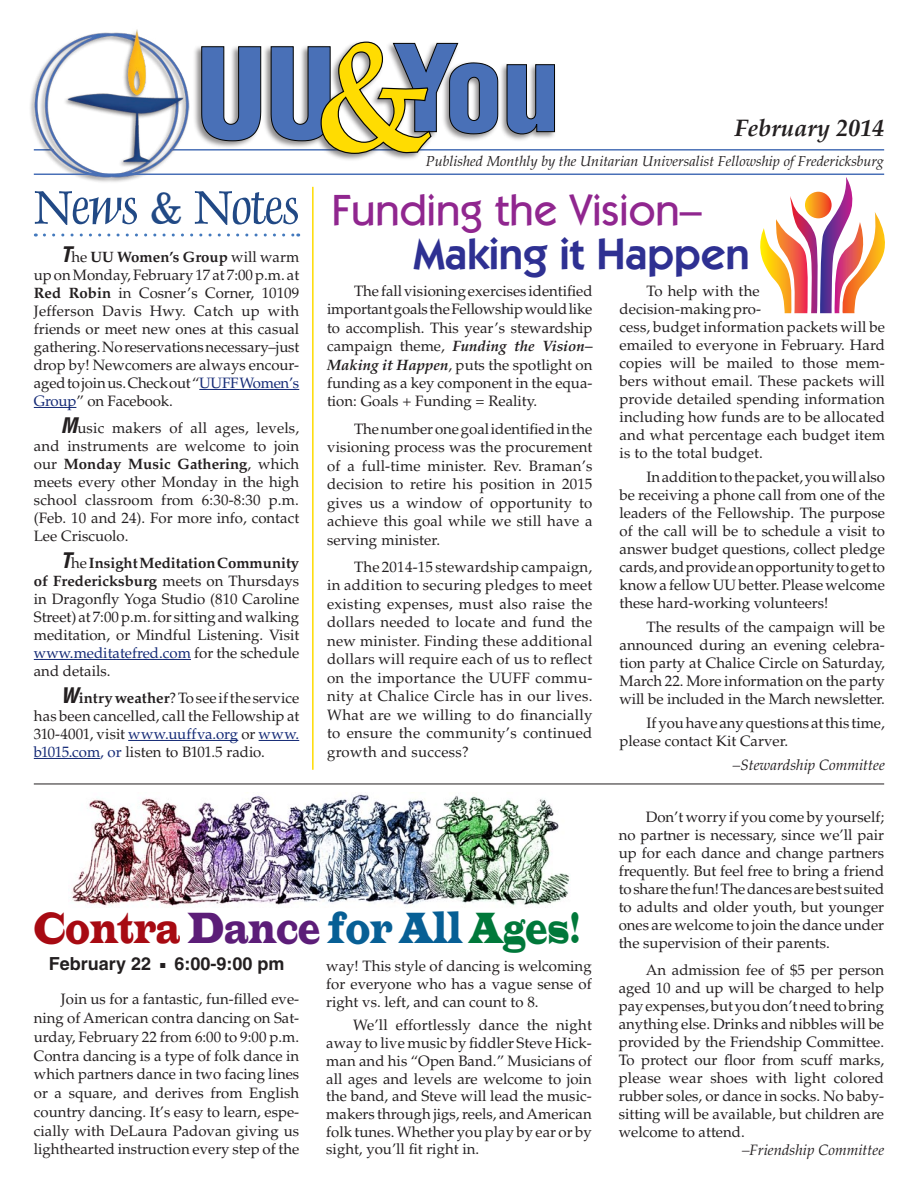
<style>
.page{position:relative;width:918px;height:1188px;background:#fff}
.page>*{position:absolute;margin:0;border:0;box-sizing:border-box;transform-origin:0 0}
.t1{font:54px "Dauphin";letter-spacing:-.03em;color:#214985;scale:.96 1}
.t2{font:45px "Latin Wide";color:#a70a12;scale:.55 1}
.t3{font:500 43.8px "Itc Kabel";color:#90268f}
.t4{font:600 43.8px "Itc Kabel";color:#2e3092}
.t5{font:italic 700 24px "Palatino";color:#231f20}
.t6{font:700 18px "Helvetica";color:#231f20}
.t7{font:15px/18px "Palatino";color:#231f20;text-align:justify}
.t8{font:italic 15px "Palatino";color:#231f20}
.t9{font:italic 14.4px "Palatino";color:#231f20}
.s1{font-size:51px}
.s2{font-family:"Helvetica";font-weight:700;font-style:italic;font-stretch:condensed;font-size:21px}
.s3{font-weight:700}
.s4{color:#142a76}
.s5{font-weight:700;font-style:italic}
.s6{color:#5c1d78}
.s7{color:#075f95}
.s8{color:#00783a}
</style>
<div class="page">
<hr style="left:312px;top:187px;width:2px;height:583px;background:#ffdc01">
<hr style="left:170px;top:149px;width:714px;height:2px;background:#4970b7">
<img style="left:30px;top:29px;width:170px;height:153px">
<div style="left:192px;top:39px;width:366px;height:124px;background:#231f20;opacity:.5"></div>
<svg style="left:506px;top:64px;width:49px;height:71px;background:#5975a9"></svg>
<svg style="left:201px;top:46px;width:61px;height:96px;background:#6983b3"></svg>
<svg style="left:270px;top:41px;width:229px;height:114px"></svg>
<hr style="left:34px;top:174px;width:850px;height:1px;background:#4970b7">
<hr style="left:199px;top:389px;width:100px;height:1px;background:#142a76">
<hr style="left:34px;top:407px;width:42px;height:1px;background:#142a76">
<hr style="left:34px;top:659px;width:157px;height:1px;background:#142a76">
<hr style="left:128px;top:740px;width:110px;height:1px;background:#142a76">
<hr style="left:259px;top:740px;width:40px;height:1px;background:#142a76">
<hr style="left:34px;top:758px;width:66px;height:1px;background:#142a76">
<svg style="left:44px;top:234px;width:255px;height:3px"></svg>
<img style="left:71px;top:794px;width:498px;height:112px">
<svg style="left:760px;top:177px;width:125px;height:136px"></svg>
<svg style="left:805px;top:192px;width:27px;height:26px"></svg>
<hr style="left:34px;top:784px;width:850px;height:1px;background:#231f20">
<h1 class="t1" style="left:34px;top:173px;width:278px">News <span class="s1">&amp;</span> Notes</h1>
<p class="t7" style="left:34px;top:248px;width:267px;text-indent:27px"><span class="s2">T</span>he <span class="s3">UU Women’s Group</span> will warm up on Monday, February 17 at 7:00 p.m. at <span class="s3">Red Robin</span> in Cosner’s Corner, 10109<br>Jefferson Davis Hwy. Catch up with friends or meet new ones at this casual gathering. No reservations necessary–just drop by! Newcomers are always encour&shy;aged to join us. Check out “<span class="s4">UUFF Women’s Group</span>” on Facebook.</p>
<p class="t7" style="left:34px;top:419px;width:267px;text-indent:27px"><span class="s2">M</span>usic makers of all ages, levels, and instruments are welcome to join our <span class="s3">Monday Music Gathering</span>, which meets every other Monday in the high school classroom from 6:30-8:30 p.m. (Feb. 10 and 24). For more info, contact Lee Criscuolo.</p>
<p class="t7" style="left:34px;top:554px;width:267px;text-indent:27px"><span class="s2">T</span>he <span class="s3">InsightMeditation Community of Fredericksburg</span> meets on Thursdays in Dragonfly Yoga Studio (810 Caroline Street) at 7:00 p.m. for sitting and walking meditation, or Mindful Listening. Visit <span class="s4">www.meditatefred.com</span> for the schedule and details.</p>
<p class="t7" style="left:34px;top:689px;width:267px;text-indent:27px"><span class="s2">W</span><span class="s3">intry weather</span>? To see if the service has been cancelled, call the Fellowship at 310-4001, visit <span class="s4">www.uuffva.org</span> or <span class="s4">www. b1015.com, or</span> listen to B101.5 radio.</p>
<h3 class="t5" style="left:735px;top:114px;width:151px">February 2014</h3>
<p class="t9" style="left:426px;top:153px;width:460px">Published Monthly by the Unitarian Universalist Fellowship of Fredericksburg</p>
<h3 class="t3" style="left:332px;top:184px;width:372px">Funding the Vision–</h3>
<h3 class="t4" style="left:414px;top:228px;width:338px">Making it Happen</h3>
<p class="t7" style="left:327px;top:282px;width:267px;line-height:18.5px;text-indent:27px">The fall visioning exercises identified important goals the Fellowship would like to accomplish. This year’s stewardship campaign theme, <span class="s5">Funding the Vision– Making it Happen</span>, puts the spotlight on funding as a key component in the equa&shy;tion: Goals + Funding = Reality.</p>
<p class="t7" style="left:327px;top:420px;width:267px;line-height:18.5px;text-indent:27px">The number one goal identified in the visioning process was the procurement of a full-time minister. Rev. Braman’s decision to retire his position in 2015 gives us a window of opportunity to achieve this goal while we still have a serving minister.</p>
<p class="t7" style="left:327px;top:558px;width:267px;line-height:18.5px;text-indent:27px">The 2014-15 stewardship campaign, in addition to securing pledges to meet existing expenses, must also raise the dollars needed to locate and fund the new minister. Finding these additional dollars will require each of us to reflect on the importance the UUFF commu&shy;nity at Chalice Circle has in our lives.<br>What are we willing to do financially to ensure the community’s continued growth and success?</p>
<p class="t7" style="left:620px;top:282px;width:267px;text-align:left;text-indent:27px">To help with the<br>decision-making pro-<br>cess, budget information packets will be emailed to everyone in February. Hard copies will be mailed to those mem&shy;bers without email. These packets will provide detailed spending information including how funds are to be allocated and what percentage each budget item is to the total budget.</p>
<p class="t7" style="left:620px;top:468px;width:267px;text-indent:27px">In addition to the packet, you will also be receiving a phone call from one of the leaders of the Fellowship. The purpose of the call will be to schedule a visit to answer budget questions, collect pledge cards, and provide an opportunity to get to know a fellow UU better. Please welcome these hard-working volunteers!</p>
<p class="t7" style="left:620px;top:618px;width:267px;text-indent:27px">The results of the campaign will be announced during an evening celebra&shy;tion party at Chalice Circle on Saturday, March 22. More information on the party will be included in the March newsletter.</p>
<p class="t7" style="left:620px;top:714px;width:267px;text-indent:27px">If you have any questions at this time, please contact Kit Carver.</p>
<p class="t8" style="left:733px;top:756px;width:154px">–Stewardship Committee</p>
<h2 class="t2" style="left:34px;top:900px;width:996px">Contra <span class="s6">Dance</span> <span class="s7">for All</span> <span class="s8">Ages!</span></h2>
<p class="t6" style="left:49px;top:953px;width:104px">February 22</p>
<p class="t6" style="left:160px;top:953px;width:126px">■ 6:00-9:00 pm</p>
<p class="t7" style="left:34px;top:990px;width:267px;line-height:18.8px;text-indent:27px">Join us for a fantastic, fun-filled eve&shy;ning of American contra dancing on Sat&shy;urday, February 22 from 6:00 to 9:00 p.m.<br>Contra dancing is a type of folk dance in which partners dance in two facing lines or a square, and derives from English country dancing. It’s easy to learn, espe&shy;cially with DeLaura Padovan giving us lighthearted instruction every step of the</p>
<p class="t7" style="left:326px;top:958px;width:267px">way! This style of dancing is welcoming for everyone who has a vague sense of right vs. left, and can count to 8.</p>
<p class="t7" style="left:326px;top:1017px;width:267px;text-indent:27px">We’ll effortlessly dance the night away to live music by fiddler Steve Hick&shy;man and his “Open Band.” Musicians of all ages and levels are welcome to join the band, and Steve will lead the music&shy;makers through jigs, reels, and American folk tunes. Whether you play by ear or by sight, you’ll fit right in.</p>
<p class="t7" style="left:619px;top:808px;width:267px;text-indent:27px">Don’t worry if you come by yourself; no partner is necessary, since we’ll pair up for each dance and change partners frequently. But feel free to bring a friend to share the fun! The dances are best suited to adults and older youth, but younger ones are welcome to join the dance under the supervision of their parents.</p>
<p class="t7" style="left:619px;top:961px;width:267px;text-indent:27px">An admission fee of $5 per person aged 10 and up will be charged to help pay expenses, but you don’t need to bring anything else. Drinks and nibbles will be provided by the Friendship Committee.<br>To protect our floor from scuff marks, please wear shoes with light colored rubber soles, or dance in socks. No baby&shy;sitting will be available, but children are welcome to attend.</p>
<p class="t8" style="left:742px;top:1141px;width:144px">–Friendship Committee</p>
</div>
